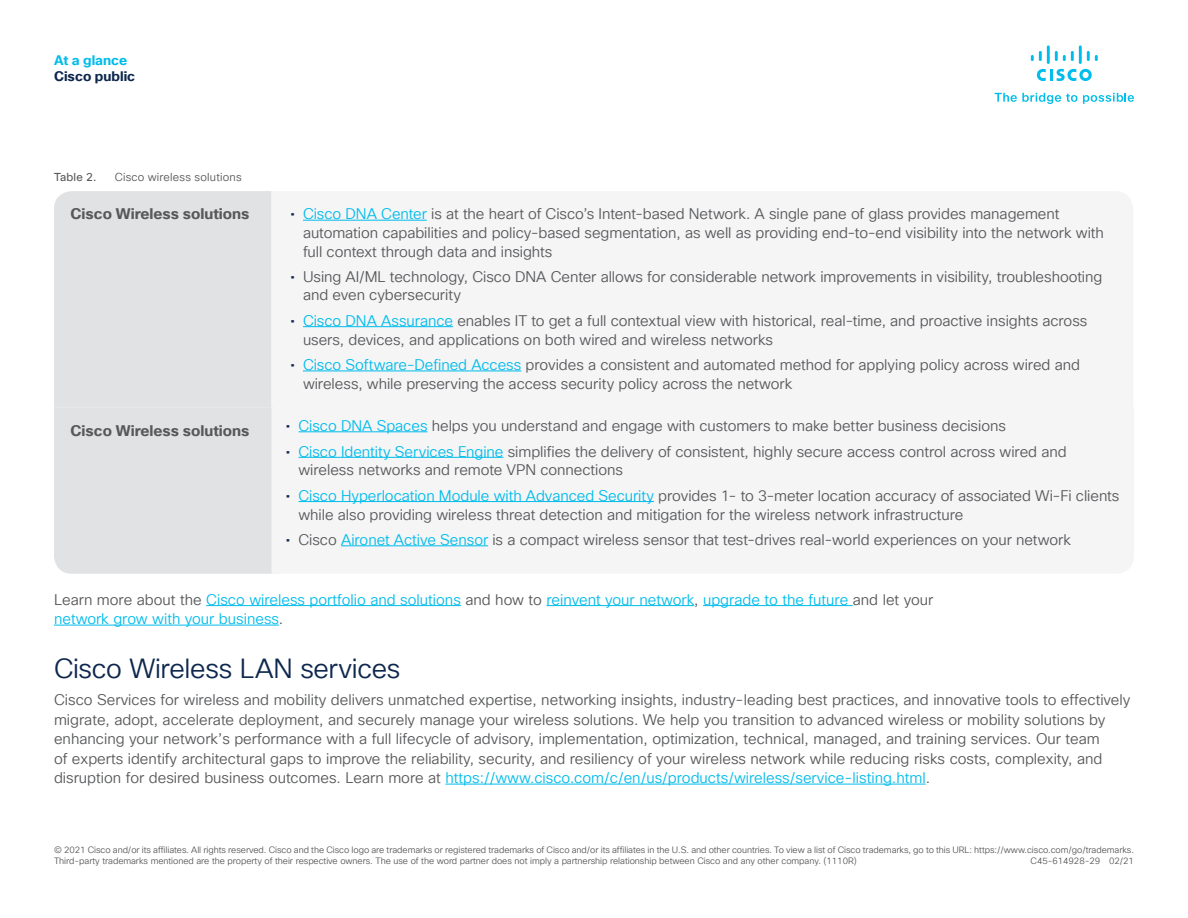
<style>
.page{position:relative;width:1188px;height:918px;background:#fff}
.page>*{position:absolute;margin:0;border:0;box-sizing:border-box;transform-origin:0 0}
.Subhead2_midnight_bl{font:27px "Cisco Sans TT Light";letter-spacing:-.015em;color:#0d274d}
.Body{font:15px/18.8px "Cisco Sans TT Light";color:#57585a}
.Body-2{font:15px/19.5px "Cisco Sans TT Light";color:#00bceb}
.t1{font:700 15px "Cisco Sans TT";color:#57585a}
.t2{font:700 13.5px "Cisco Sans TT";color:#0d274d}
.t3{font:700 13.5px "Cisco Sans TT";color:#00bceb}
.FigureCaption{font:11.25px "Cisco Sans TT Light";letter-spacing:.02em;color:#57585a}
.FigureCaption-2{font:11.25px "Cisco Sans TT";letter-spacing:.015em;color:#57585a}
.Footer_white{font:9px/11.2px "Cisco Sans TT Light";letter-spacing:-.005em;color:#57585a}
.s1{font-family:"Cisco Sans TT";color:#0d274d}
.s2{color:#00bceb}
.s3{color:#57585a}
</style>
<div class="page">
<svg style="left:995px;top:93px;width:82px;height:11px"></svg>
<svg style="left:1083px;top:93px;width:51px;height:11px"></svg>
<svg style="left:1037px;top:69px;width:55px;height:12px"></svg>
<svg style="left:1031px;top:51px;width:11px;height:10px"></svg>
<hr style="left:1047px;top:45px;width:3px;height:19px;background:#00bdeb">
<svg style="left:1055px;top:51px;width:19px;height:10px"></svg>
<hr style="left:1079px;top:45px;width:3px;height:19px;background:#00bdeb">
<svg style="left:1087px;top:51px;width:11px;height:10px"></svg>
<hr style="left:206px;top:605px;width:255px;height:1px;background:#00bceb">
<hr style="left:546px;top:605px;width:148px;height:1px;background:#00bceb">
<hr style="left:703px;top:605px;width:150px;height:1px;background:#00bceb">
<hr style="left:54px;top:625px;width:225px;height:1px;background:#00bceb">
<hr style="left:445px;top:784px;width:481px;height:1px;background:#00bceb">
<div style="left:54px;top:191px;width:218px;height:216px;background:#e1e2e4"></div>
<hr style="left:303px;top:220px;width:124px;height:1px;background:#00bceb">
<hr style="left:303px;top:326px;width:150px;height:1px;background:#00bceb">
<hr style="left:303px;top:371px;width:218px;height:1px;background:#00bceb">
<div style="left:54px;top:407px;width:218px;height:167px;background:#e1e2e4"></div>
<div style="left:272px;top:407px;width:382px;height:167px;background:#f5f5f6"></div>
<hr style="left:298px;top:432px;width:129px;height:1px;background:#00bceb">
<hr style="left:298px;top:457px;width:205px;height:1px;background:#00bceb">
<hr style="left:298px;top:501px;width:356px;height:1px;background:#00bceb">
<hr style="left:341px;top:546px;width:147px;height:1px;background:#00bceb">
<p class="t3" style="left:54px;top:51px;width:75px">At a glance</p>
<p class="t2" style="left:54px;top:67px;width:83px">Cisco public</p>
<p class="FigureCaption-2" style="left:54px;top:169px;width:44px">Table 2.</p>
<p class="FigureCaption" style="left:115px;top:169px;width:128px">Cisco wireless solutions</p>
<p class="t1" style="left:70px;top:204px;width:181px">Cisco Wireless solutions</p>
<p class="Body" style="left:303px;top:205px;width:802px;text-indent:-13px"><span class="s1">•</span> <span class="s2">Cisco DNA Center</span> is at the heart of Cisco’s Intent-based Network. A single pane of glass provides management automation capabilities and policy-based segmentation, as well as providing end-to-end visibility into the network with full context through data and insights</p>
<p class="Body" style="left:303px;top:268px;width:801px;text-indent:-13px"><span class="s1">•</span> Using AI/ML technology, Cisco DNA Center allows for considerable network improvements in visibility, troubleshooting and even cybersecurity</p>
<p class="Body" style="left:303px;top:312px;width:786px;text-indent:-13px"><span class="s1">•</span> <span class="s2">Cisco DNA Assurance</span> enables IT to get a full contextual view with historical, real-time, and proactive insights across users, devices, and applications on both wired and wireless networks</p>
<p class="Body" style="left:303px;top:356px;width:779px;text-indent:-13px"><span class="s1">•</span> <span class="s2">Cisco Software-Defined Access</span> provides a consistent and automated method for applying policy across wired and wireless, while preserving the access security policy across the network</p>
<p class="t1" style="left:70px;top:420px;width:181px">Cisco Wireless solutions</p>
<p class="Body" style="left:286px;top:417px;width:722px"><span class="s1">•</span> <span class="s2">Cisco DNA Spaces</span> helps you understand and engage with customers to make better business decisions</p>
<p class="Body" style="left:298px;top:442px;width:770px;text-indent:-13px"><span class="s1">•</span> <span class="s2">Cisco Identity Services Engine</span> simplifies the delivery of consistent, highly secure access control across wired and wireless networks and remote VPN connections</p>
<p class="Body" style="left:298px;top:487px;width:823px;text-indent:-13px"><span class="s1">•</span> <span class="s2">Cisco Hyperlocation Module with Advanced Security</span> provides 1- to 3-meter location accuracy of associated Wi-Fi clients while also providing wireless threat detection and mitigation for the wireless network infrastructure</p>
<p class="Body" style="left:286px;top:531px;width:787px"><span class="s1">•</span> Cisco <span class="s2">Aironet Active Sensor</span> is a compact wireless sensor that test-drives real-world experiences on your network</p>
<p class="Body-2" style="left:54px;top:590px;width:881px"><span class="s3">Learn more about the</span> Cisco wireless portfolio and solutions <span class="s3">and how to</span> reinvent your network<span class="s3">,</span> upgrade to the future <span class="s3">and let your </span>network grow with your business<span class="s3">.</span></p>
<p class="Subhead2_midnight_bl" style="left:54px;top:651px;width:348px">Cisco Wireless LAN services</p>
<p class="Body" style="left:54px;top:691px;width:1078px;line-height:19.5px">Cisco Services for wireless and mobility delivers unmatched expertise, networking insights, industry-leading best practices, and innovative tools to effectively migrate, adopt, accelerate deployment, and securely manage your wireless solutions. We help you transition to advanced wireless or mobility solutions by enhancing your network’s performance with a full lifecycle of advisory, implementation, optimization, technical, managed, and training services. Our team<br>of experts identify architectural gaps to improve the reliability, security, and resiliency of your wireless network while reducing risks costs, complexity, and disruption for desired business outcomes. Learn more at <span class="s2">https://www.cisco.com/c/en/us/products/wireless/service-listing.html</span>.</p>
<p class="Footer_white" style="left:54px;top:844px;width:1081px">© 2021 Cisco and/or its affiliates. All rights reserved. Cisco and the Cisco logo are trademarks or registered trademarks of Cisco and/or its affiliates in the U.S. and other countries. To view a list of Cisco trademarks, go to this URL: https://www.cisco.com/go/trademarks.<br>Third-party trademarks mentioned are the property of their respective owners. The use of the word partner does not imply a partnership relationship between Cisco and any other company. (1110R)</p>
<p class="Footer_white" style="left:1031px;top:856px;width:105px">C45-614928-29 02/21</p>
</div>
